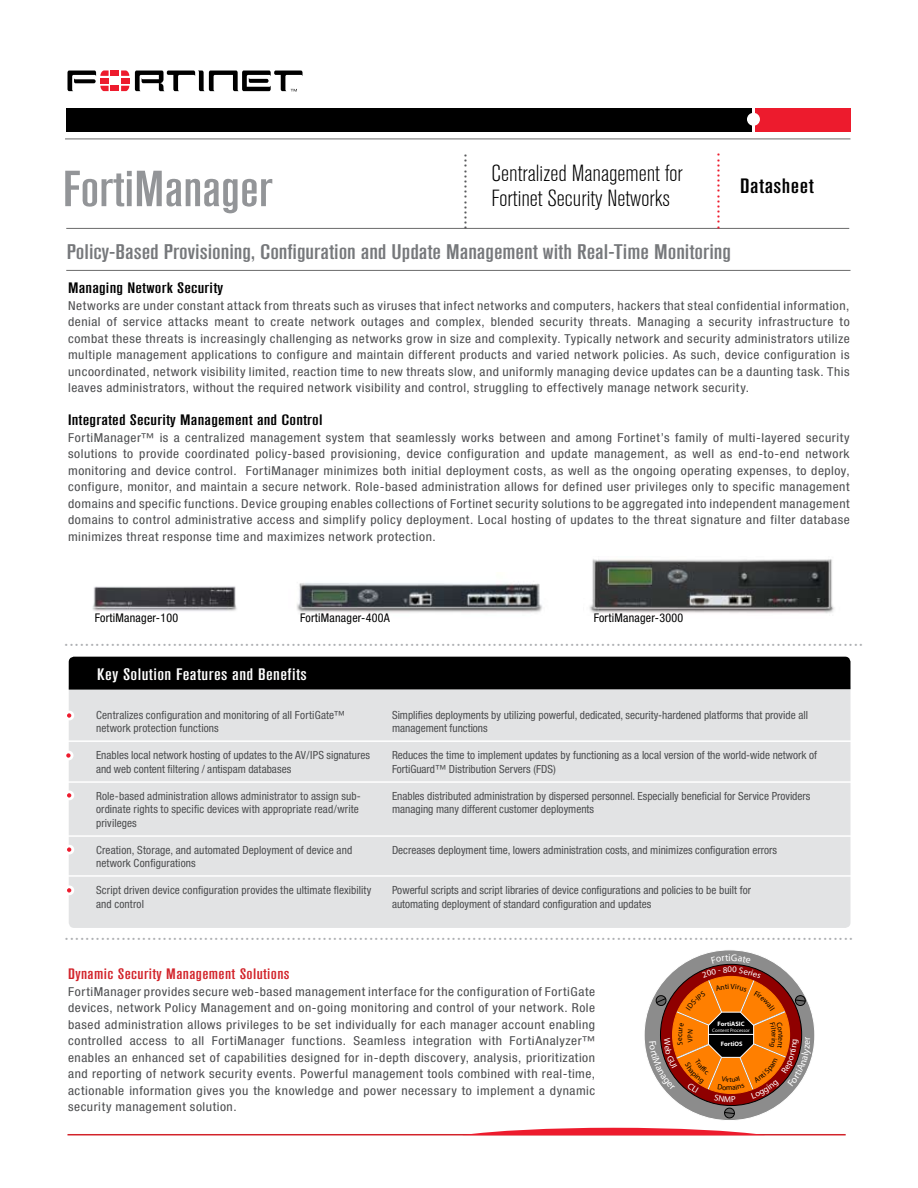
<style>
.page{position:relative;width:918px;height:1188px;background:#fff}
.page>*{position:absolute;margin:0;border:0;box-sizing:border-box;transform-origin:0 0}
.t1{font:500 condensed 50.25px "Akzidenz Grotesk BQ";color:#939598;scale:1.2 1}
.t2{font:300 condensed 23.1px/24.6px "Akzidenz Grotesk BQ";color:#000;scale:1.1 1}
.t3{font:500 condensed 21px "Akzidenz Grotesk BQ";color:#76787b;scale:1.3 1}
.t4{font:500 condensed 20.55px "Akzidenz Grotesk BQ";letter-spacing:.02em;color:#000;scale:1.3 1}
.t5{font:500 condensed 16.5px "Akzidenz Grotesk BQ";letter-spacing:.02em;color:#fff;scale:1.3 1}
.t6{font:500 condensed 15px "Akzidenz Grotesk BQ";letter-spacing:.01em;color:#000;scale:1.4 1}
.t7{font:500 condensed 15px "Akzidenz Grotesk BQ";letter-spacing:.02em;color:#d2232a;scale:1.3 1}
.t8{font:condensed 12.3px/16.5px "Helvetica Neue";letter-spacing:.04em;color:#4c4d4f;text-align:justify;scale:1.1 1}
.t9{font:condensed 12px "Helvetica Neue";letter-spacing:.02em;color:#000}
.t10{font:condensed 11.25px/13.5px "Helvetica Neue";color:#4c4d4f}
.t11{font:700 6.45px "Myriad";color:#fff}
.t12{font:6px "Helvetica Neue";color:#adafb2}
.t13{font:6px "Helvetica Neue";color:#58595b}
.t14{font:6px "Helvetica Neue";color:#ed1b2d}
.t15{font:4.95px "Myriad";color:#fff}
</style>
<div class="page">
<hr style="left:66px;top:228px;width:783px;height:1px;background:#000">
<hr style="left:65px;top:139px;width:785px;height:1px;background:#000">
<hr style="left:66px;top:270px;width:784px;height:1px;background:#000">
<div style="left:66px;top:108px;width:686px;height:23px;background:#000"></div>
<div style="left:755px;top:108px;width:95px;height:23px;background:#ed1b2d"></div>
<div style="left:747px;top:113px;width:13px;height:13px;background:#fff;border-radius:50%"></div>
<hr style="left:68px;top:1134px;width:778px;height:1px;background:#d2232a">
<svg style="left:466px;top:1128px;width:295px;height:7px"></svg>
<div style="left:69px;top:682px;width:781px;height:246px;background:#e2e3e4;border-radius:5px"></div>
<div style="left:69px;top:657px;width:781px;height:33px;background:#000"></div>
<hr style="left:67px;top:740px;width:785px;height:2px;background:#fff">
<hr style="left:68px;top:781px;width:785px;height:2px;background:#fff">
<hr style="left:67px;top:835px;width:785px;height:2px;background:#fff">
<hr style="left:68px;top:875px;width:785px;height:2px;background:#fff">
<div style="left:64px;top:711px;width:10px;height:9px;background:#fff;border-radius:50%"></div>
<svg style="left:67px;top:713px;width:4px;height:5px"></svg>
<div style="left:64px;top:751px;width:10px;height:9px;background:#fff;border-radius:50%"></div>
<svg style="left:66px;top:753px;width:5px;height:5px"></svg>
<div style="left:64px;top:791px;width:10px;height:9px;background:#fff;border-radius:50%"></div>
<svg style="left:67px;top:793px;width:4px;height:5px"></svg>
<div style="left:64px;top:845px;width:10px;height:10px;background:#fff;border-radius:50%"></div>
<svg style="left:67px;top:847px;width:4px;height:5px"></svg>
<div style="left:64px;top:885px;width:10px;height:10px;background:#fff;border-radius:50%"></div>
<svg style="left:67px;top:888px;width:4px;height:5px"></svg>
<img style="left:297px;top:583px;width:245px;height:30px">
<img style="left:589px;top:559px;width:245px;height:54px">
<svg style="left:644px;top:950px;width:171px;height:171px;background:#958e8e"></svg>
<div style="left:724px;top:1108px;width:11px;height:10px;background:#666;border-radius:50%"></div>
<div style="left:724px;top:1108px;width:11px;height:10px;border:1px solid #000;border-radius:50%"></div>
<svg style="left:724px;top:1112px;width:11px;height:2px"></svg>
<img style="left:92px;top:586px;width:145px;height:25px">
<svg style="left:135px;top:71px;width:168px;height:21px"></svg>
<div style="left:111px;top:70px;width:8px;height:6px;background:#ed1b2d"></div>
<div style="left:111px;top:86px;width:8px;height:5px;background:#ed1b2d"></div>
<div style="left:121px;top:78px;width:8px;height:5px;background:#ed1b2d"></div>
<svg style="left:68px;top:70px;width:41px;height:21px"></svg>
<svg style="left:121px;top:70px;width:8px;height:6px"></svg>
<svg style="left:121px;top:86px;width:8px;height:5px"></svg>
<svg style="left:649px;top:954px;width:163px;height:148px;background:#ba7244"></svg>
<h1 class="t1" style="left:63px;top:160px;width:176px">FortiManager</h1>
<p class="t13" style="left:469px;top:154px;width:77px;rotate:90deg">•••••••••••••••</p>
<h2 class="t2" style="left:492px;top:162px;width:175px">Centralized Management for<br>Fortinet Security Networks</h2>
<p class="t14" style="left:722px;top:153px;width:77px;rotate:90deg">•••••••••••••••</p>
<h3 class="t3" style="left:67px;top:239px;width:512px">Policy-Based Provisioning, Configuration and Update Management with Real-Time Monitoring</h3>
<h3 class="t4" style="left:740px;top:175px;width:58px">Datasheet</h3>
<p class="t6" style="left:68px;top:280px;width:112px">Managing Network Security</p>
<p class="t8" style="left:68px;top:297px;width:712px">Networks are under constant attack from threats such as viruses that infect networks and computers, hackers that steal confidential information, denial of service attacks meant to create network outages and complex, blended security threats. Managing a security infrastructure to combat these threats is increasingly challenging as networks grow in size and complexity. Typically network and security administrators utilize multiple management applications to configure and maintain different products and varied network policies. As such, device configuration is uncoordinated, network visibility limited, reaction time to new threats slow, and uniformly managing device updates can be a daunting task. This leaves administrators, without the required network visibility and control, struggling to effectively manage network security.</p>
<p class="t6" style="left:68px;top:412px;width:183px">Integrated Security Management and Control</p>
<p class="t8" style="left:68px;top:429px;width:712px">FortiManager™ is a centralized management system that seamlessly works between and among Fortinet’s family of multi-layered security solutions to provide coordinated policy-based provisioning, device configuration and update management, as well as end-to-end network monitoring and device control. FortiManager minimizes both initial deployment costs, as well as the ongoing operating expenses, to deploy, configure, monitor, and maintain a secure network. Role-based administration allows for defined user privileges only to specific management domains and specific functions. Device grouping enables collections of Fortinet security solutions to be aggregated into independent management domains to control administrative access and simplify policy deployment. Local hosting of updates to the threat signature and filter database minimizes threat response time and maximizes network protection.</p>
<p class="t9" style="left:95px;top:611px;width:85px">FortiManager-100</p>
<p class="t9" style="left:300px;top:611px;width:91px">FortiManager-400A</p>
<p class="t9" style="left:594px;top:611px;width:91px">FortiManager-3000</p>
<p class="t12" style="left:65px;top:641px;width:799px">•••••••••••••••••••••••••••••••••••••••••••••••••••••••••••••••••••••••••••••••••••••••••••••••••••••••••••••••••••••••••••••••••••••••••••••••••••••••••••</p>
<h3 class="t5" style="left:97px;top:665px;width:163px">Key Solution Features and Benefits</h3>
<p class="t10" style="left:96px;top:708px;width:250px">Centralizes configuration and monitoring of all FortiGate™ network protection functions</p>
<p class="t10" style="left:96px;top:748px;width:275px">Enables local network hosting of updates to the AV/IPS signatures and web content filtering / antispam databases</p>
<p class="t10" style="left:96px;top:789px;width:266px">Role-based administration allows administrator to assign sub&shy;ordinate rights to specific devices with appropriate read/write privileges</p>
<p class="t10" style="left:96px;top:843px;width:258px">Creation, Storage, and automated Deployment of device and network Configurations</p>
<p class="t10" style="left:96px;top:883px;width:277px">Script driven device configuration provides the ultimate flexibility and control</p>
<p class="t10" style="left:392px;top:708px;width:417px">Simplifies deployments by utilizing powerful, dedicated, security-hardened platforms that provide all management functions</p>
<p class="t10" style="left:392px;top:749px;width:427px">Reduces the time to implement updates by functioning as a local version of the world-wide network of<br>FortiGuard™ Distribution Servers (FDS)</p>
<p class="t10" style="left:392px;top:789px;width:420px">Enables distributed administration by dispersed personnel. Especially beneficial for Service Providers managing many different customer deployments</p>
<p class="t10" style="left:392px;top:843px;width:386px">Decreases deployment time, lowers administration costs, and minimizes configuration errors</p>
<p class="t10" style="left:392px;top:884px;width:360px">Powerful scripts and script libraries of device configurations and policies to be built for automating deployment of standard configuration and updates</p>
<p class="t12" style="left:65px;top:936px;width:789px">•••••••••••••••••••••••••••••••••••••••••••••••••••••••••••••••••••••••••••••••••••••••••••••••••••••••••••••••••••••••••••••••••••••••••••••••••••••••••</p>
<p class="t7" style="left:68px;top:966px;width:172px">Dynamic Security Management Solutions</p>
<p class="t8" style="left:68px;top:983px;width:481px">FortiManager provides secure web-based management interface for the configuration of FortiGate devices, network Policy Management and on-going monitoring and control of your network. Role based administration allows privileges to be set individually for each manager account enabling controlled access to all FortiManager functions. Seamless integration with FortiAnalyzer™ enables an enhanced set of capabilities designed for in-depth discovery, analysis, prioritization and reporting of network security events. Powerful management tools combined with real-time, actionable information gives you the knowledge and power necessary to implement a dynamic security management solution.</p>
<p class="t11" style="left:718px;top:1020px;width:28px">FortiASIC</p>
<p class="t15" style="left:712px;top:1027px;width:39px">Content Processor</p>
<p class="t11" style="left:721px;top:1041px;width:23px">FortiOS</p>
</div>
